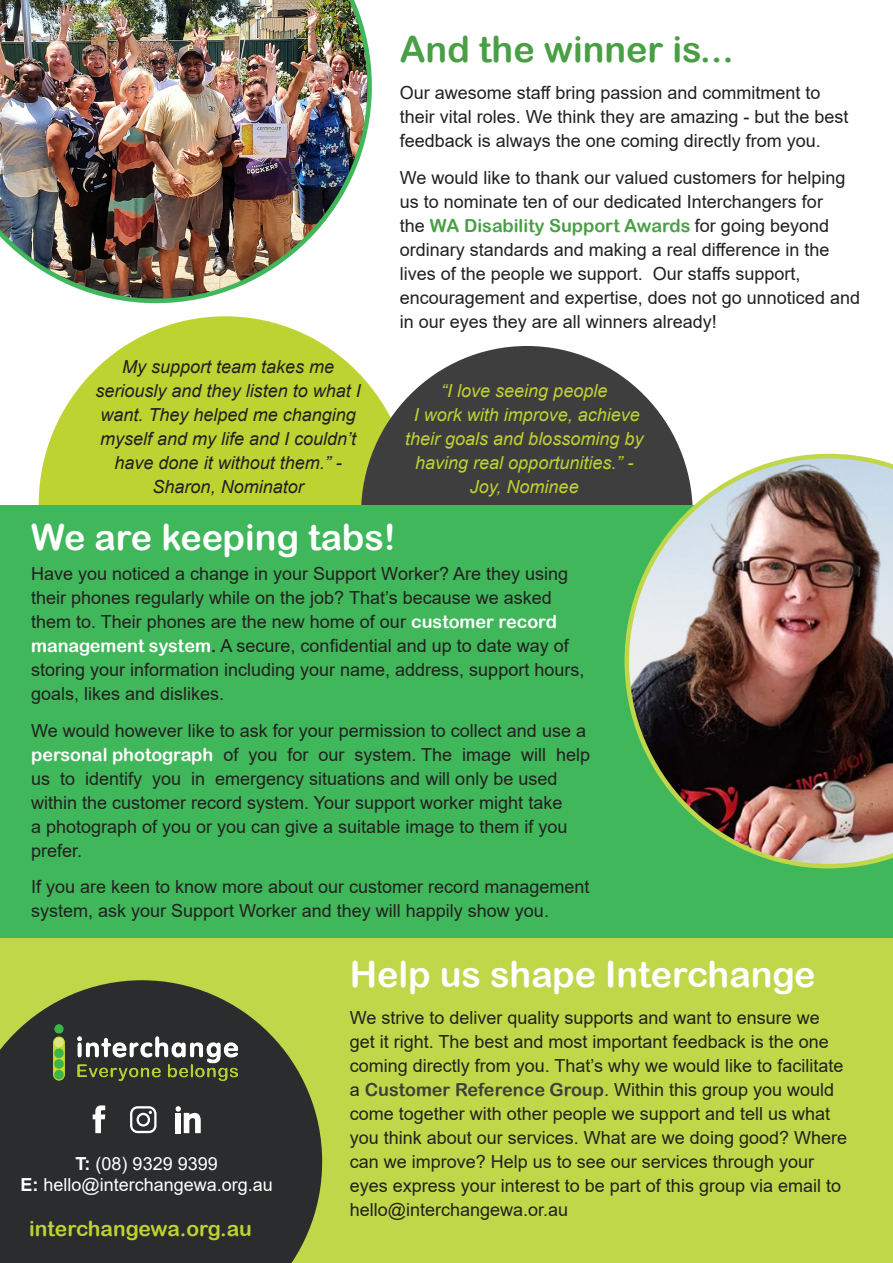
<style>
.page{position:relative;width:893px;height:1263px;background:#fff}
.page>*{position:absolute;margin:0;border:0;box-sizing:border-box;transform-origin:0 0}
.t1{font:36px "Arial Rounded MT Bold";color:#fff}
.t2{font:36px "Arial Rounded MT Bold";color:#499f45}
.t3{font:21px "Arial Rounded MT Bold";color:#bdd331}
.t4{font:18px/24px "Arial";color:#231f20}
.t5{font:italic 18px/24px "Arial";color:#231f20;text-align:center}
.t6{font:italic 18px/24px "Arial";color:#bdd331;text-align:center}
.t7{font:18px "Arial";color:#fff}
.s1{font-family:"Arial Rounded MT Bold";color:#499f45}
.s2{font-family:"Arial Rounded MT Bold";color:#fff}
.s3{font-family:"Arial Rounded MT Bold"}
.s4{font-weight:700}
.s5{font-family:"Arial Rounded MT Bold";color:#3f3e3e}
</style>
<div class="page">
<div style="left:39px;top:316px;width:373px;height:378px;background:#bdd331;border-radius:50%"></div>
<div style="left:361px;top:346px;width:332px;height:336px;background:#3f3e3e;border-radius:50%"></div>
<div style="left:1px;top:938px;width:892px;height:325px;background:#bfd748"></div>
<div style="left:0;top:505px;width:893px;height:433px;background:#40b75b"></div>
<img style="left:624px;top:454px;width:269px;height:414px">
<img style="left:0;top:0;width:372px;height:303px">
<svg style="left:0;top:980px;width:322px;height:283px;background:#3f4330"></svg>
<img style="left:53px;top:1024px;width:184px;height:57px">
<svg style="left:130px;top:1106px;width:27px;height:27px"></svg>
<div style="left:175px;top:1113px;width:6px;height:20px;background:#fff"></div>
<svg style="left:176px;top:1106px;width:25px;height:27px"></svg>
<svg style="left:93px;top:1105px;width:12px;height:28px"></svg>
<p class="t5" style="left:96px;top:355px;width:267px">My support team takes me seriously and they listen to what I want. They helped me changing myself and my life and I couldn’t have done it without them.” -<br>Sharon, Nominator</p>
<p class="t2" style="left:400px;top:28px;width:335px">And the winner is...</p>
<p class="t4" style="left:400px;top:80px;width:450px">Our awesome staff bring passion and commitment to their vital roles. We think they are amazing - but the best feedback is always the one coming directly from you.</p>
<p class="t4" style="left:400px;top:165px;width:462px">We would like to thank our valued customers for helping us to nominate ten of our dedicated Interchangers for<br>the <span class="s1">WA Disability Support Awards</span> for going beyond ordinary standards and making a real difference in the lives of the people we support. Our staffs support, encouragement and expertise, does not go unnoticed and in our eyes they are all winners already!</p>
<p class="t6" style="left:405px;top:378px;width:240px">“I love seeing people<br>I work with improve, achieve their goals and blossoming by having real opportunities.” -<br>Joy, Nominee</p>
<p class="t1" style="left:31px;top:515px;width:366px">We are keeping tabs!</p>
<p class="t4" style="left:31px;top:561px;width:555px">Have you noticed a change in your Support Worker? Are they using their phones regularly while on the job? That’s because we asked them to. Their phones are the new home of our <span class="s2">customer record management system</span><span class="s3">.</span> A secure, confidential and up to date way of storing your information including your name, address, support hours, goals, likes and dislikes.</p>
<p class="t4" style="left:31px;top:718px;width:561px">We would however like to ask for your permission to collect and use a <span class="s2">personal photograph</span> of you for our system. The image will help us to identify you in emergency situations and will only be used within the customer record system. Your support worker might take<br>a photograph of you or you can give a suitable image to them if you prefer.</p>
<p class="t4" style="left:31px;top:875px;width:560px">If you are keen to know more about our customer record management system, ask your Support Worker and they will happily show you.</p>
<p class="t7" style="left:76px;top:1151px;width:144px"><span class="s4">T:</span> (08) 9329 9399</p>
<p class="t7" style="left:20px;top:1173px;width:254px"><span class="s4">E:</span> hello@interchangewa.org.au</p>
<p class="t3" style="left:29px;top:1216px;width:224px">interchangewa.org.au</p>
<p class="t1" style="left:350px;top:953px;width:467px">Help us shape Interchange</p>
<p class="t4" style="left:350px;top:1005px;width:499px">We strive to deliver quality supports and want to ensure we get it right. The best and most important feedback is the one coming directly from you. That’s why we would like to facilitate a <span class="s5">Customer Reference Group</span>. Within this group you would come together with other people we support and tell us what you think about our services. What are we doing good? Where can we improve? Help us to see our services through your eyes express your interest to be part of this group via email to hello@interchangewa.or.au</p>
</div>
